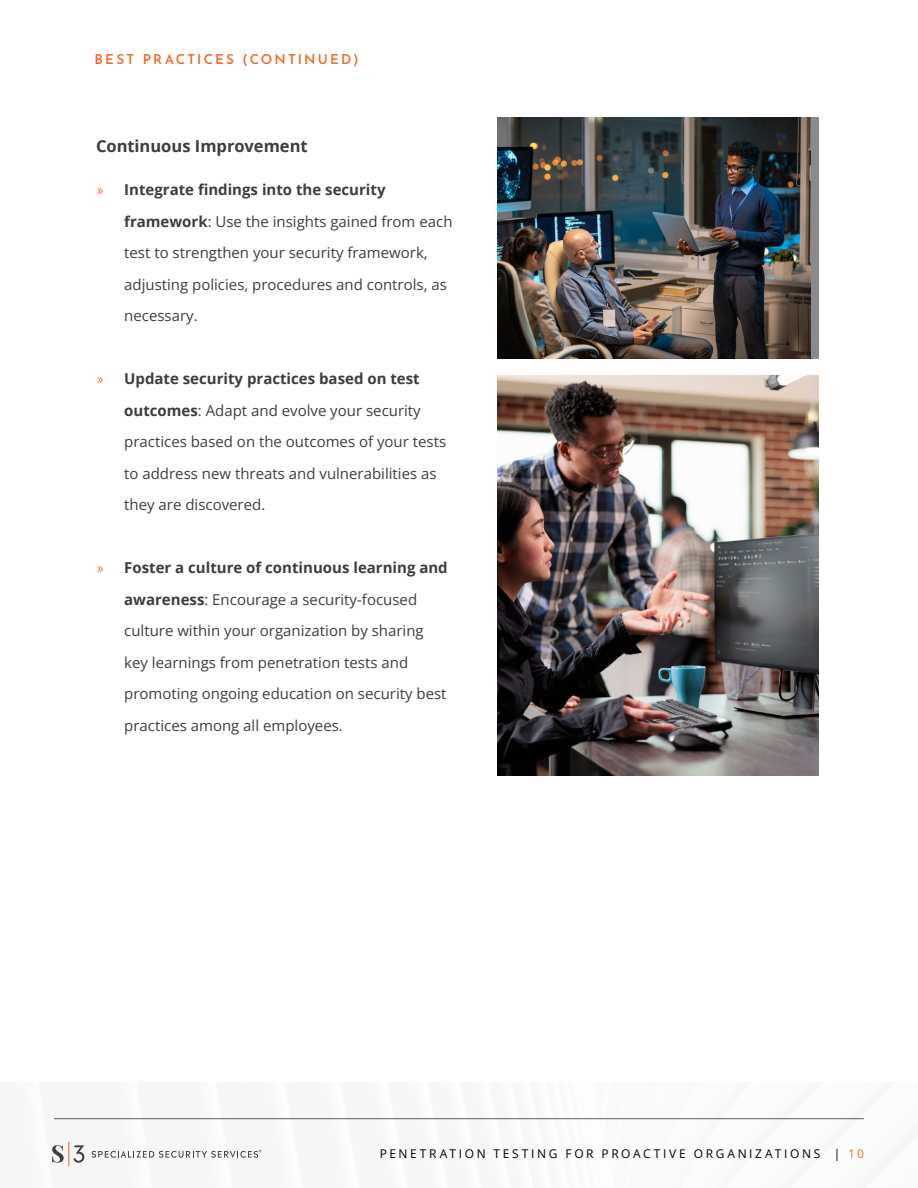
<style>
.page{position:relative;width:918px;height:1188px;background:#fff}
.page>*{position:absolute;margin:0;border:0;box-sizing:border-box;transform-origin:0 0}
.t1{font:700 16.5px "Open Sans";color:#3c3d42}
.t2{font:15px/31.5px "Open Sans";color:#3c3d42}
.t3{font:600 13.5px "Josefin Sans";letter-spacing:.16em;color:#f16923}
.t4{font:12px "Open Sans";letter-spacing:.22em;color:#000}
.s1{font-family:"Myriad Pro";color:#f16923}
.s2{font-weight:700}
.s3{color:#f16923}
</style>
<div class="page">
<svg style="left:52px;top:1142px;width:32px;height:24px"></svg>
<svg style="left:92px;top:1150px;width:170px;height:8px"></svg>
<hr style="left:54px;top:1118px;width:810px;height:1px;background:#5b5b63">
<img style="left:498px;top:376px;width:321px;height:399px">
<div style="left:498px;top:118px;width:321px;height:241px;background:#888a8d"></div>
<img style="left:498px;top:118px;width:313px;height:240px">
<p class="t3" style="left:94px;top:48px;width:266px">BEST PRACTICES (CONTINUED)</p>
<p class="t1" style="left:96px;top:135px;width:213px">Continuous Improvement</p>
<p class="t2" style="left:124px;top:174px;width:330px;text-indent:-27px"><span class="s1">»</span> <span class="s2">Integrate findings into the security framework</span>: Use the insights gained from each test to strengthen your security framework, adjusting policies, procedures and controls, as necessary.</p>
<p class="t2" style="left:124px;top:363px;width:324px;text-indent:-27px"><span class="s1">»</span> <span class="s2">Update security practices based on test outcomes</span>: Adapt and evolve your security practices based on the outcomes of your tests to address new threats and vulnerabilities as they are discovered.</p>
<p class="t2" style="left:124px;top:552px;width:325px;text-indent:-27px"><span class="s1">»</span> <span class="s2">Foster a culture of continuous learning and awareness</span>: Encourage a security-focused culture within your organization by sharing key learnings from penetration tests and promoting ongoing education on security best practices among all employees.</p>
<p class="t4" style="left:380px;top:1145px;width:486px">PENETRATION TESTING FOR PROACTIVE ORGANIZATIONS | <span class="s3">10</span></p>
</div>
